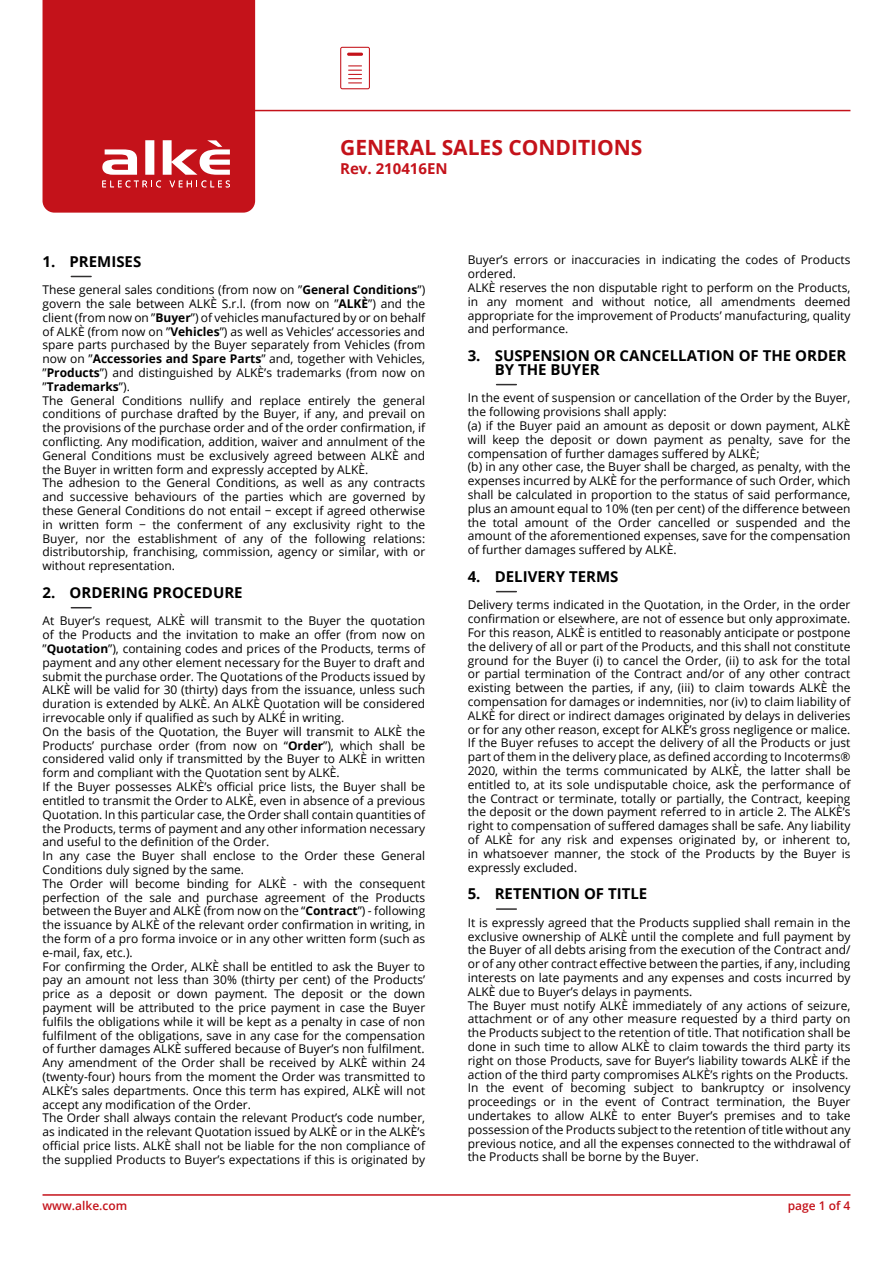
<style>
.page{position:relative;width:893px;height:1263px;background:#fff}
.page>*{position:absolute;margin:0;border:0;box-sizing:border-box;transform-origin:0 0}
.t1{font:700 21px "Open Sans";color:#c4121a}
.t2{font:700 15px/13.8px "Open Sans";color:#000}
.t3{font:700 15px "Open Sans";color:#c4121a}
.t4{font:12px/13.8px "Open Sans";color:#000;text-align:justify}
.t5{font:600 12px "Open Sans";color:#c4121a}
.s1{font-weight:700}
</style>
<div class="page">
<hr style="left:214px;top:110px;width:636px;height:1px;background:#c4121a">
<hr style="left:43px;top:1194px;width:807px;height:2px;background:#c4121a">
<svg style="left:340px;top:47px;width:30px;height:42px"></svg>
<div style="left:43px;top:0;width:212px;height:213px;background:#c4121a"></div>
<svg style="left:102px;top:140px;width:128px;height:47px"></svg>
<svg style="left:71px;top:276px;width:20px;height:1px"></svg>
<svg style="left:71px;top:607px;width:20px;height:1px"></svg>
<svg style="left:497px;top:384px;width:19px;height:1px"></svg>
<svg style="left:497px;top:591px;width:19px;height:1px"></svg>
<svg style="left:497px;top:908px;width:19px;height:2px"></svg>
<p class="t1" style="left:340px;top:132px;width:304px">GENERAL SALES CONDITIONS</p>
<p class="t3" style="left:340px;top:158px;width:109px">Rev. 210416EN</p>
<p class="t2" style="left:43px;top:254px;width:100px">1. PREMISES</p>
<p class="t4" style="left:43px;top:283px;width:384px">These general sales conditions (from now on ”<span class="s1">General Conditions</span>”) govern the sale between ALKÈ S.r.l. (from now on ”<span class="s1">ALKÈ</span>”) and the client (from now on ”<span class="s1">Buyer</span>”) of vehicles manufactured by or on behalf of ALKÈ (from now on ”<span class="s1">Vehicles</span>”) as well as Vehicles’ accessories and spare parts purchased by the Buyer separately from Vehicles (from now on ”<span class="s1">Accessories and Spare Parts</span>” and, together with Vehicles, ”<span class="s1">Products</span>”) and distinguished by ALKÈ’s trademarks (from now on ”<span class="s1">Trademarks</span>”).</p>
<p class="t4" style="left:43px;top:393px;width:384px">The General Conditions nullify and replace entirely the general conditions of purchase drafted by the Buyer, if any, and prevail on the provisions of the purchase order and of the order confirmation, if conflicting. Any modification, addition, waiver and annulment of the General Conditions must be exclusively agreed between ALKÈ and the Buyer in written form and expressly accepted by ALKÈ.</p>
<p class="t4" style="left:43px;top:476px;width:384px">The adhesion to the General Conditions, as well as any contracts and successive behaviours of the parties which are governed by these General Conditions do not entail − except if agreed otherwise in written form − the conferment of any exclusivity right to the Buyer, nor the establishment of any of the following relations: distributorship, franchising, commission, agency or similar, with or without representation.</p>
<p class="t2" style="left:43px;top:585px;width:202px">2. ORDERING PROCEDURE</p>
<p class="t4" style="left:43px;top:614px;width:384px">At Buyer’s request, ALKÈ will transmit to the Buyer the quotation of the Products and the invitation to make an offer (from now on ”<span class="s1">Quotation</span>”), containing codes and prices of the Products, terms of payment and any other element necessary for the Buyer to draft and submit the purchase order. The Quotations of the Products issued by ALKÈ will be valid for 30 (thirty) days from the issuance, unless such duration is extended by ALKÈ. An ALKÈ Quotation will be considered irrevocable only if qualified as such by ALKÉ in writing.</p>
<p class="t4" style="left:43px;top:724px;width:384px">On the basis of the Quotation, the Buyer will transmit to ALKÈ the Products’ purchase order (from now on “<span class="s1">Order</span>”), which shall be considered valid only if transmitted by the Buyer to ALKÈ in written form and compliant with the Quotation sent by ALKÈ.</p>
<p class="t4" style="left:43px;top:779px;width:384px">If the Buyer possesses ALKÈ’s official price lists, the Buyer shall be entitled to transmit the Order to ALKÈ, even in absence of a previous Quotation. In this particular case, the Order shall contain quantities of the Products, terms of payment and any other information necessary and useful to the definition of the Order.</p>
<p class="t4" style="left:43px;top:848px;width:384px">In any case the Buyer shall enclose to the Order these General<br>Conditions duly signed by the same.</p>
<p class="t4" style="left:43px;top:876px;width:384px">The Order will become binding for ALKÈ - with the consequent perfection of the sale and purchase agreement of the Products between the Buyer and ALKÈ (from now on the “<span class="s1">Contract</span>”) - following the issuance by ALKÈ of the relevant order confirmation in writing, in the form of a pro forma invoice or in any other written form (such as e-mail, fax, etc.).</p>
<p class="t4" style="left:43px;top:959px;width:384px">For confirming the Order, ALKÈ shall be entitled to ask the Buyer to pay an amount not less than 30% (thirty per cent) of the Products’ price as a deposit or down payment. The deposit or the down payment will be attributed to the price payment in case the Buyer fulfils the obligations while it will be kept as a penalty in case of non fulfilment of the obligations, save in any case for the compensation of further damages ALKÈ suffered because of Buyer’s non fulfilment.</p>
<p class="t4" style="left:43px;top:1055px;width:384px">Any amendment of the Order shall be received by ALKÈ within 24 (twenty-four) hours from the moment the Order was transmitted to ALKÈ’s sales departments. Once this term has expired, ALKÈ will not accept any modification of the Order.</p>
<p class="t4" style="left:43px;top:1111px;width:384px">The Order shall always contain the relevant Product’s code number, as indicated in the relevant Quotation issued by ALKÈ or in the ALKÈ’s official price lists. ALKÈ shall not be liable for the non compliance of the supplied Products to Buyer’s expectations if this is originated by</p>
<p class="t4" style="left:468px;top:253px;width:384px">Buyer’s errors or inaccuracies in indicating the codes of Products ordered.</p>
<p class="t4" style="left:468px;top:280px;width:384px">ALKÈ reserves the non disputable right to perform on the Products, in any moment and without notice, all amendments deemed appropriate for the improvement of Products’ manufacturing, quality and performance.</p>
<p class="t2" style="left:495px;top:348px;width:353px;text-indent:-27px">3. SUSPENSION OR CANCELLATION OF THE ORDER<br>BY THE BUYER</p>
<p class="t4" style="left:468px;top:391px;width:384px">In the event of suspension or cancellation of the Order by the Buyer, the following provisions shall apply:</p>
<p class="t4" style="left:468px;top:418px;width:384px">(a) if the Buyer paid an amount as deposit or down payment, ALKÈ will keep the deposit or down payment as penalty, save for the compensation of further damages suffered by ALKÈ;</p>
<p class="t4" style="left:468px;top:460px;width:384px">(b) in any other case, the Buyer shall be charged, as penalty, with the expenses incurred by ALKÈ for the performance of such Order, which shall be calculated in proportion to the status of said performance, plus an amount equal to 10% (ten per cent) of the difference between the total amount of the Order cancelled or suspended and the amount of the aforementioned expenses, save for the compensation of further damages suffered by ALKÈ.</p>
<p class="t2" style="left:468px;top:569px;width:152px">4. DELIVERY TERMS</p>
<p class="t4" style="left:468px;top:598px;width:384px">Delivery terms indicated in the Quotation, in the Order, in the order confirmation or elsewhere, are not of essence but only approximate.<br>For this reason, ALKÈ is entitled to reasonably anticipate or postpone the delivery of all or part of the Products, and this shall not constitute ground for the Buyer (i) to cancel the Order, (ii) to ask for the total or partial termination of the Contract and/or of any other contract existing between the parties, if any, (iii) to claim towards ALKÈ the compensation for damages or indemnities, nor (iv) to claim liability of ALKÈ for direct or indirect damages originated by delays in deliveries or for any other reason, except for ALKÈ’s gross negligence or malice.</p>
<p class="t4" style="left:468px;top:736px;width:384px">If the Buyer refuses to accept the delivery of all the Products or just part of them in the delivery place, as defined according to Incoterms® 2020, within the terms communicated by ALKÈ, the latter shall be entitled to, at its sole undisputable choice, ask the performance of the Contract or terminate, totally or partially, the Contract, keeping the deposit or the down payment referred to in article 2. The ALKÈ’s right to compensation of suffered damages shall be safe. Any liability of ALKÈ for any risk and expenses originated by, or inherent to, in whatsoever manner, the stock of the Products by the Buyer is expressly excluded.</p>
<p class="t2" style="left:468px;top:886px;width:181px">5. RETENTION OF TITLE</p>
<p class="t4" style="left:468px;top:915px;width:384px">It is expressly agreed that the Products supplied shall remain in the exclusive ownership of ALKÈ until the complete and full payment by the Buyer of all debts arising from the execution of the Contract and/ or of any other contract effective between the parties, if any, including interests on late payments and any expenses and costs incurred by ALKÈ due to Buyer’s delays in payments.</p>
<p class="t4" style="left:468px;top:998px;width:384px">The Buyer must notify ALKÈ immediately of any actions of seizure, attachment or of any other measure requested by a third party on the Products subject to the retention of title. That notification shall be done in such time to allow ALKÈ to claim towards the third party its right on those Products, save for Buyer’s liability towards ALKÈ if the action of the third party compromises ALKÈ’s rights on the Products.</p>
<p class="t4" style="left:468px;top:1081px;width:384px">In the event of becoming subject to bankruptcy or insolvency proceedings or in the event of Contract termination, the Buyer undertakes to allow ALKÈ to enter Buyer’s premises and to take possession of the Products subject to the retention of title without any previous notice, and all the expenses connected to the withdrawal of the Products shall be borne by the Buyer.</p>
<p class="t5" style="left:43px;top:1197px;width:86px">www.alke.com</p>
<p class="t5" style="left:788px;top:1197px;width:64px">page 1 of 4</p>
</div>
